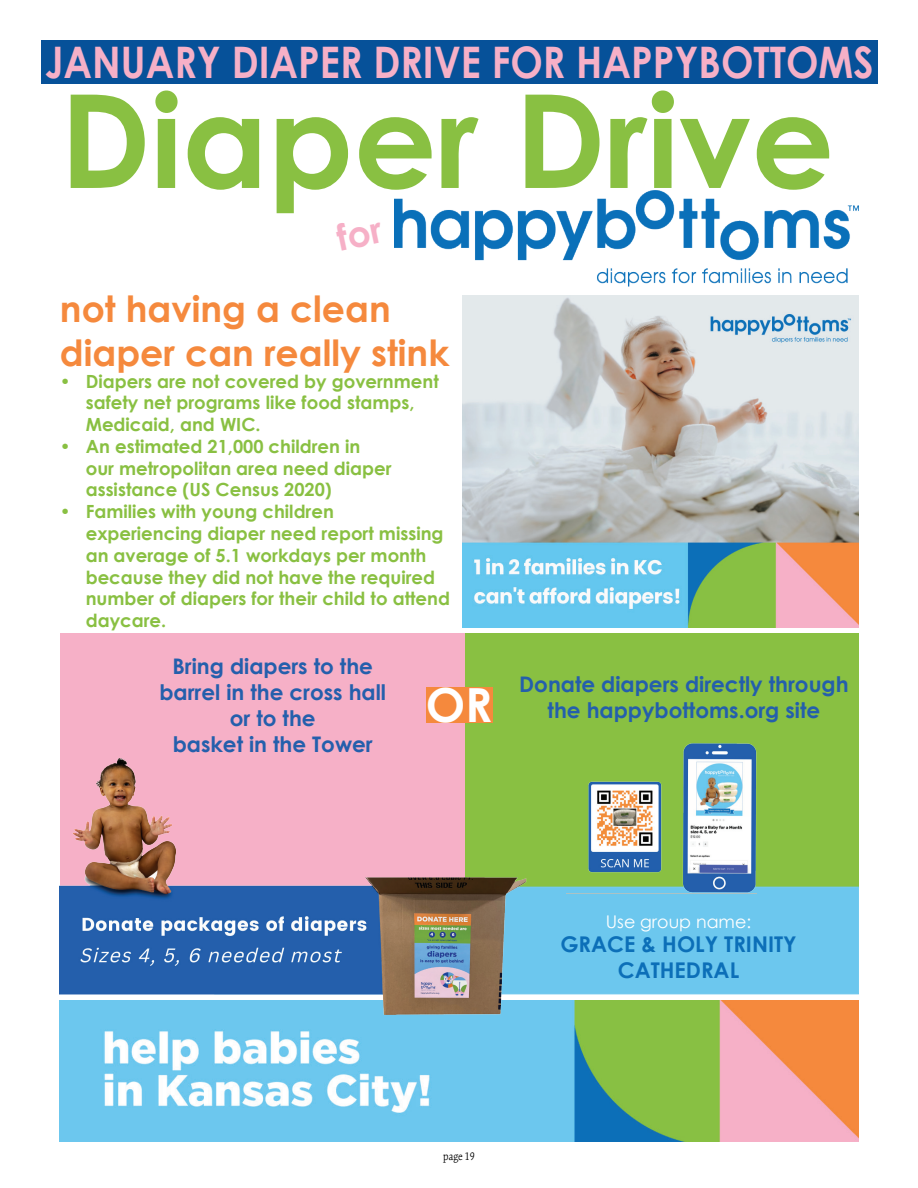
<style>
.page{position:relative;width:918px;height:1188px;background:#fff}
.page>*{position:absolute;margin:0;border:0;box-sizing:border-box;transform-origin:0 0}
.t1{font:700 129.9px "Century Gothic";color:#89c042}
.t2{font:700 47.1px "Century Gothic";color:#fff}
.t3{font:700 43.5px "Century Gothic";color:#f6b0c7;scale:.89 1}
.t4{font:700 36.15px/43.5px "Century Gothic";color:#f5893d}
.t5{font:700 21.75px/26px "Century Gothic";color:#0c6fb8;text-align:center}
.t6{font:700 21.45px/25.8px "Century Gothic";color:#245fac;text-align:center}
.t7{font:700 18.15px/21.8px "Century Gothic";color:#89c042}
.t8{font:17.4px "Century Gothic";color:#fff}
.t9{font:300 12px "Kinesis Pro 3";color:#000}
</style>
<div class="page">
<img style="left:395px;top:191px;width:464px;height:95px">
<img style="left:60px;top:1000px;width:799px;height:141px">
<img style="left:463px;top:295px;width:396px;height:332px">
<div style="left:464px;top:633px;width:395px;height:254px;background:#89c042"></div>
<div style="left:215px;top:887px;width:644px;height:107px;background:#6cc7ee"></div>
<img style="left:567px;top:743px;width:189px;height:150px">
<div style="left:60px;top:633px;width:404px;height:254px;background:#f6b0c7"></div>
<div style="left:426px;top:687px;width:67px;height:35px;background:#f5893d"></div>
<img style="left:60px;top:755px;width:469px;height:261px">
<div style="left:41px;top:40px;width:836px;height:43px;background:#065199"></div>
<h3 class="t3" style="left:45px;top:29px;width:932px">JANUARY DIAPER DRIVE FOR HAPPYBOTTOMS</h3>
<h1 class="t1" style="left:60px;top:42px;width:776px">Diaper Drive</h1>
<h3 class="t4" style="left:60px;top:286px;width:391px">not having a clean diaper can really stink</h3>
<p class="t7" style="left:86px;top:369px;width:355px;text-indent:-26px">• Diapers are not covered by government safety net programs like food stamps,<br>Medicaid, and WIC.</p>
<p class="t7" style="left:86px;top:435px;width:307px;text-indent:-26px">• An estimated 21,000 children in our metropolitan area need diaper assistance (US Census 2020)</p>
<p class="t7" style="left:86px;top:500px;width:366px;text-indent:-26px">• Families with young children experiencing diaper need report missing an average of 5.1 workdays per month because they did not have the required number of diapers for their child to attend daycare.</p>
<p class="t6" style="left:159px;top:653px;width:228px">Bring diapers to the barrel in the cross hall or to the<br>basket in the Tower</p>
<h2 class="t2" style="left:426px;top:670px;width:68px">OR</h2>
<p class="t6" style="left:519px;top:671px;width:331px">Donate diapers directly through the happybottoms.org site</p>
<p class="t8" style="left:606px;top:909px;width:147px">Use group name:</p>
<p class="t5" style="left:560px;top:930px;width:238px">GRACE &amp; HOLY TRINITY<br>CATHEDRAL</p>
<p class="t9" style="left:443px;top:1149px;width:33px">page 19</p>
</div>
